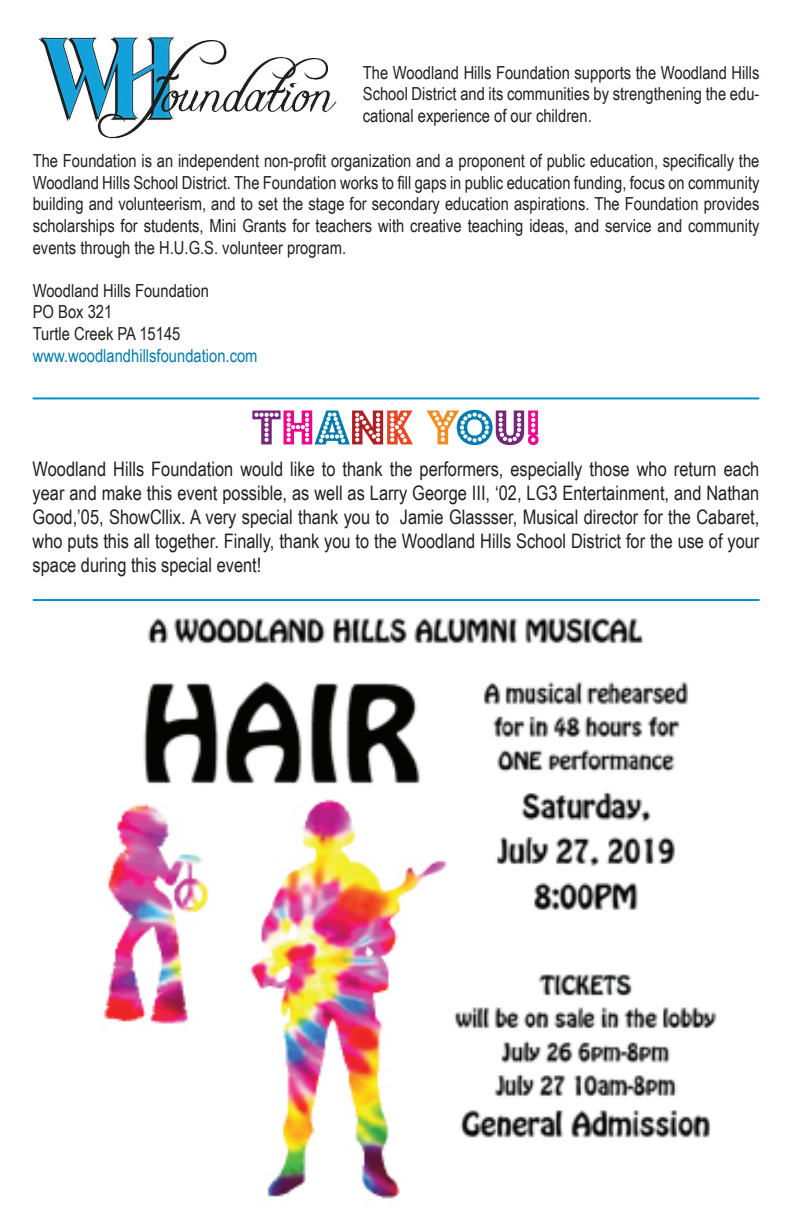
<style>
.page{position:relative;width:792px;height:1224px;background:#fff}
.page>*{position:absolute;margin:0;border:0;box-sizing:border-box;transform-origin:0 0}
.t1{font:54px "Budmo Jiggler";color:#77277a}
.t2{font:20px/24px "Arial Narrow";color:#231f20;text-align:justify}
.t3{font:18px/21.6px "Arial Narrow";color:#231f20;text-align:justify}
.t4{font:18px "Arial Narrow";color:#007bab}
.s1{color:#ec068b}
.s2{color:#007bab}
.s3{color:#b21f23}
.s4{color:#eb4523}
.s5{color:#f58c1f}
.s6{color:#ed088d}
</style>
<div class="page">
<img style="left:38px;top:37px;width:299px;height:102px">
<hr style="left:33px;top:599px;width:727px;height:2px;background:#0090c6">
<img style="left:104px;top:618px;width:613px;height:581px">
<hr style="left:33px;top:397px;width:726px;height:2px;background:#0090c6">
<p class="t3" style="left:363px;top:61px;width:398px">The Woodland Hills Foundation supports the Woodland Hills School District and its communities by strengthening the edu&shy;cational experience of our children.</p>
<p class="t3" style="left:33px;top:149px;width:728px">The Foundation is an independent non-profit organization and a proponent of public education, specifically the Woodland Hills School District. The Foundation works to fill gaps in public education funding, focus on community building and volunteerism, and to set the stage for secondary education aspirations. The Foundation provides scholarships for students, Mini Grants for teachers with creative teaching ideas, and service and community events through the H.U.G.S. volunteer program.</p>
<p class="t3" style="left:33px;top:279px;width:178px;text-align:left">Woodland Hills Foundation<br>PO Box 321<br>Turtle Creek PA 15145</p>
<p class="t4" style="left:33px;top:342px;width:226px">www.woodlandhillsfoundation.com</p>
<h1 class="t1" style="left:251px;top:397px;width:291px">T<span class="s1">H</span><span class="s2">A</span><span class="s3">N</span><span class="s4">K</span> <span class="s5">Y</span><span class="s2">O</span>U<span class="s6">!</span></h1>
<p class="t2" style="left:33px;top:456px;width:728px">Woodland Hills Foundation would like to thank the performers, especially those who return each year and make this event possible, as well as Larry George III, ‘02, LG3 Entertainment, and Nathan Good,’05, ShowCllix. A very special thank you to Jamie Glassser, Musical director for the Cabaret, who puts this all together. Finally, thank you to the Woodland Hills School District for the use of your space during this special event!</p>
</div>
